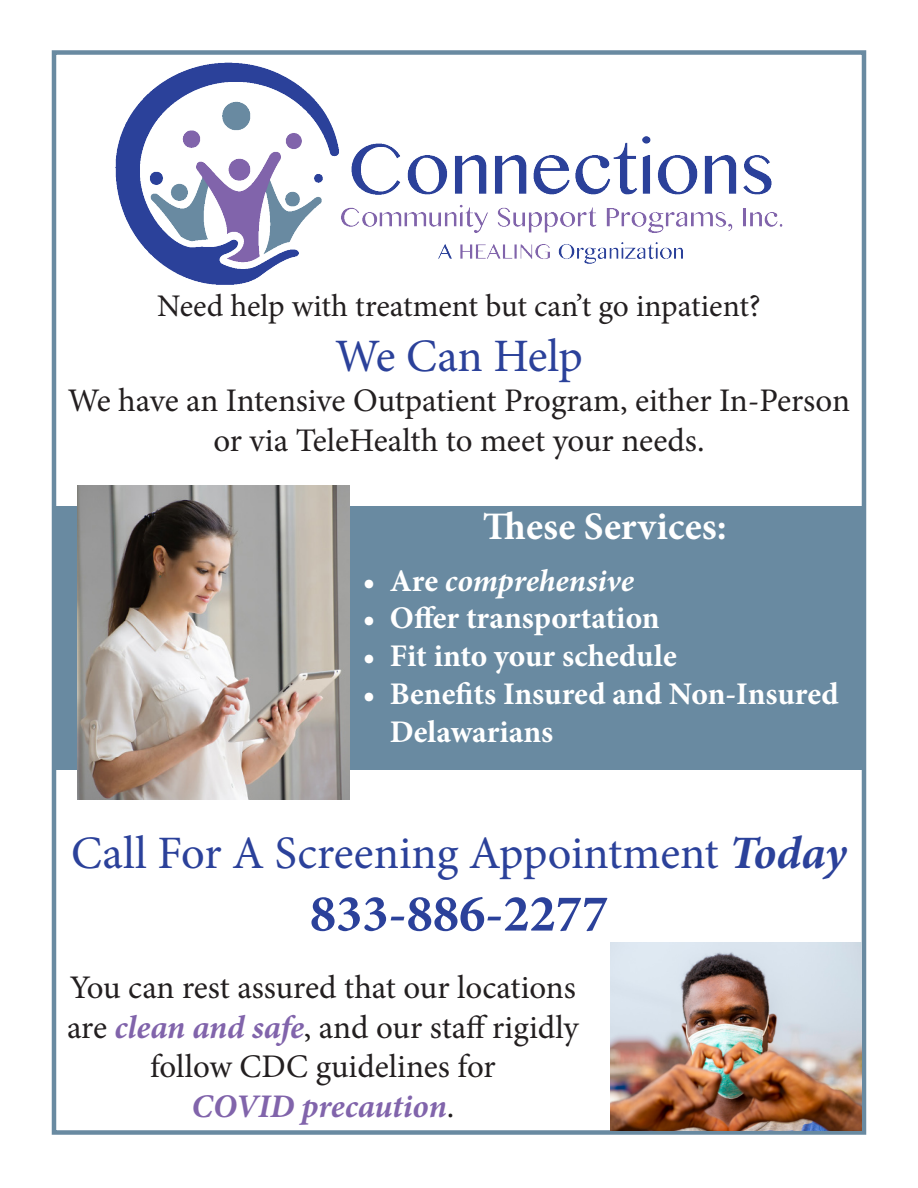
<style>
.page{position:relative;width:918px;height:1188px;background:#fff}
.page>*{position:absolute;margin:0;border:0;box-sizing:border-box;transform-origin:0 0}
.t1{font:700 52.5px "Minion Pro";color:#2b419a}
.t2{font:46.5px "Minion Pro";letter-spacing:-.005em;color:#2b419a}
.t3{font:700 39px "Minion Pro";letter-spacing:.005em;color:#fff}
.t4{font:33px/39.6px "Minion Pro";letter-spacing:-.005em;color:#231f20;text-align:center}
.t5{font:italic 700 33px "Minion Pro";letter-spacing:-.005em;color:#8164ab}
.t6{font:700 31.5px/37.8px "Minion Pro";color:#fff}
.t7{font:31.5px "Minion Pro";letter-spacing:-.005em;color:#231f20}
.t8{font:italic 700 31.5px "Minion Pro";letter-spacing:-.005em;color:#fff}
.s1{font-style:normal}
.s2{font-weight:700;font-style:italic}
.s3{font-weight:700;font-style:italic;color:#8164ab}
.s4{font-weight:400;font-style:normal;color:#231f20}
</style>
<div class="page">
<img style="left:115px;top:62px;width:668px;height:223px">
<div style="left:54px;top:507px;width:810px;height:263px;background:#698aa1"></div>
<img style="left:78px;top:485px;width:272px;height:314px">
<div style="left:52px;top:50px;width:814px;height:1085px;border:4px solid #698aa1"></div>
<img style="left:611px;top:942px;width:251px;height:189px">
<p class="t7" style="left:157px;top:284px;width:605px">Need help with treatment but can’t go inpatient?</p>
<p class="t2" style="left:335px;top:325px;width:249px">We Can Help</p>
<p class="t4" style="left:68px;top:381px;width:784px">We have an Intensive Outpatient Program, either In-Person or via TeleHealth to meet your needs.</p>
<p class="t3" style="left:483px;top:499px;width:245px">These Services:</p>
<p class="t8" style="left:363px;top:558px;width:273px"><span class="s1">• Are</span> comprehensive</p>
<p class="t6" style="left:363px;top:599px;width:298px">• Offer transportation</p>
<p class="t6" style="left:363px;top:637px;width:315px">• Fit into your schedule</p>
<p class="t6" style="left:390px;top:675px;width:450px;text-indent:-27px">• Benefits Insured and Non-Insured<br>Delawarians</p>
<p class="t2" style="left:71px;top:822px;width:777px">Call For A Screening Appointment <span class="s2">Today</span></p>
<p class="t1" style="left:310px;top:877px;width:300px">833-886-2277</p>
<p class="t4" style="left:67px;top:968px;width:513px">You can rest assured that our locations are <span class="s3">clean and safe</span>, and our staff rigidly follow CDC guidelines for</p>
<p class="t5" style="left:191px;top:1083px;width:264px">COVID precaution<span class="s4">.</span></p>
</div>
